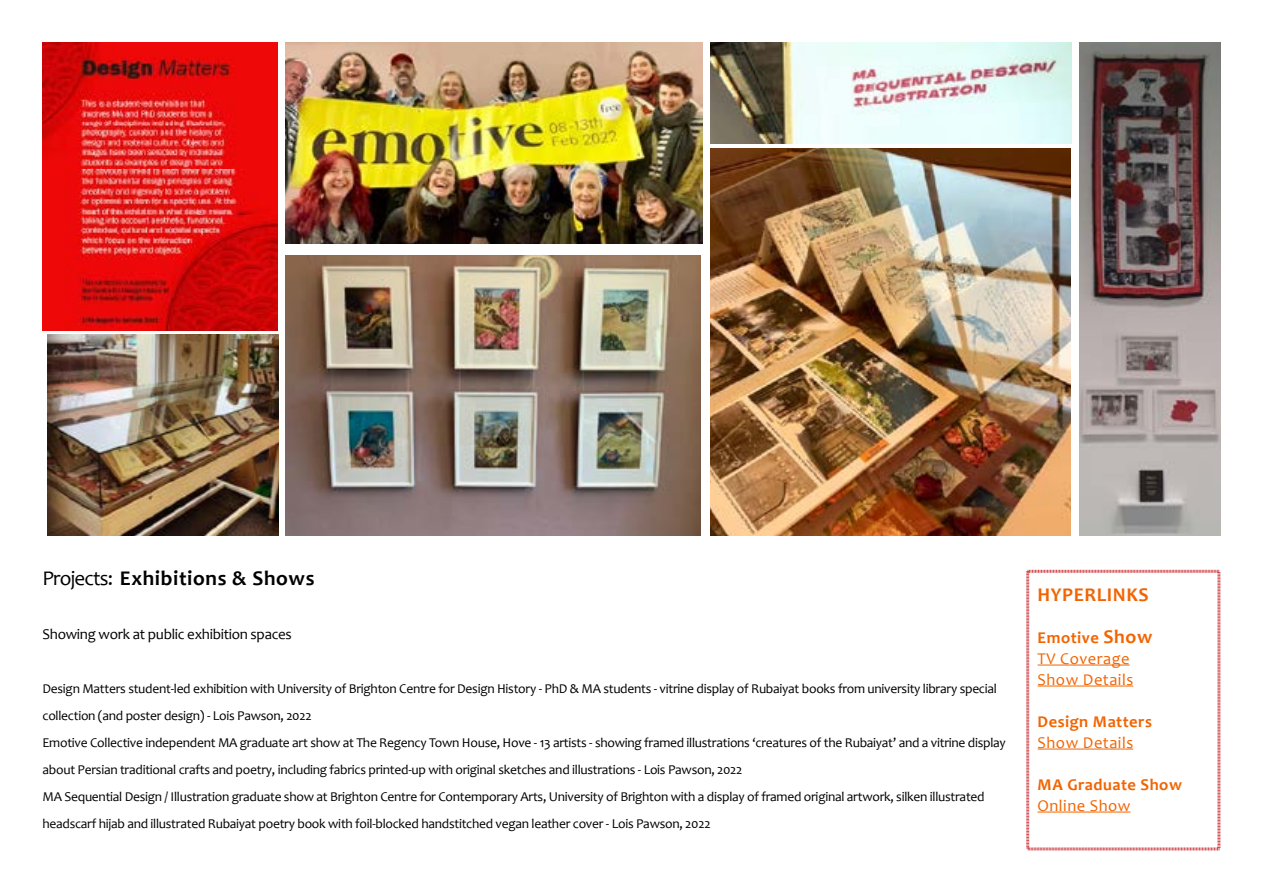
<style>
.page{position:relative;width:1263px;height:893px;background:#fff}
.page>*{position:absolute;margin:0;border:0;box-sizing:border-box;transform-origin:0 0}
.t1{font:700 21px "Candara";letter-spacing:.03em;color:#000}
.t2{font:700 19.5px "Candara";letter-spacing:.03em;color:#f26400}
.t3{font:16.5px/21px "Candara";letter-spacing:.03em;color:#f26400}
.t4{font:700 16.5px "Candara";letter-spacing:.03em;color:#f26400}
.t5{font:15px "Candara";letter-spacing:-.02em;color:#000}
.t6{font:13.5px/27px "Candara";letter-spacing:-.02em;color:#000}
.s1{font-weight:400}
.s2{font-weight:700}
.s3{font-weight:700;font-size:19.5px}
</style>
<div class="page">
<img style="left:286px;top:43px;width:416px;height:201px">
<img style="left:48px;top:334px;width:231px;height:202px">
<img style="left:43px;top:43px;width:234px;height:288px">
<img style="left:286px;top:255px;width:414px;height:281px">
<img style="left:711px;top:149px;width:360px;height:387px">
<img style="left:1079px;top:43px;width:141px;height:493px">
<img style="left:710px;top:43px;width:361px;height:100px">
<svg style="left:1026px;top:569px;width:195px;height:282px"></svg>
<hr style="left:1037px;top:665px;width:93px;height:1px;background:#f26400">
<hr style="left:1037px;top:686px;width:96px;height:1px;background:#f26400">
<hr style="left:1037px;top:749px;width:96px;height:1px;background:#f26400">
<hr style="left:1037px;top:812px;width:93px;height:1px;background:#f26400">
<h1 class="t1" style="left:43px;top:565px;width:274px"><span class="s1">Projects:</span> Exhibitions &amp; Shows</h1>
<p class="t5" style="left:43px;top:625px;width:251px">Showing work at public exhibition spaces</p>
<p class="t6" style="left:43px;top:675px;width:965px">Design Matters student-led exhibition with University of Brighton Centre for Design History - PhD &amp; MA students - vitrine display of Rubaiyat books from university library special collection (and poster design) - Lois Pawson, 2022<br>Emotive Collective independent MA graduate art show at The Regency Town House, Hove - 13 artists - showing framed illustrations ‘creatures of the Rubaiyat’ and a vitrine display about Persian traditional crafts and poetry, including fabrics printed-up with original sketches and illustrations - Lois Pawson, 2022<br>MA Sequential Design / Illustration graduate show at Brighton Centre for Contemporary Arts, University of Brighton with a display of framed original artwork, silken illustrated headscarf hijab and illustrated Rubaiyat poetry book with foil-blocked handstitched vegan leather cover - Lois Pawson, 2022</p>
<h2 class="t2" style="left:1037px;top:582px;width:113px">HYPERLINKS</h2>
<p class="t3" style="left:1037px;top:627px;width:116px"><span class="s2">Emotive</span> <span class="s3">Show<br></span>TV Coverage<br>Show Details</p>
<p class="t4" style="left:1037px;top:711px;width:116px">Design Matters</p>
<p class="t3" style="left:1037px;top:732px;width:97px">Show Details</p>
<p class="t4" style="left:1037px;top:774px;width:146px">MA Graduate Show</p>
<p class="t3" style="left:1037px;top:795px;width:94px">Online Show</p>
</div>
